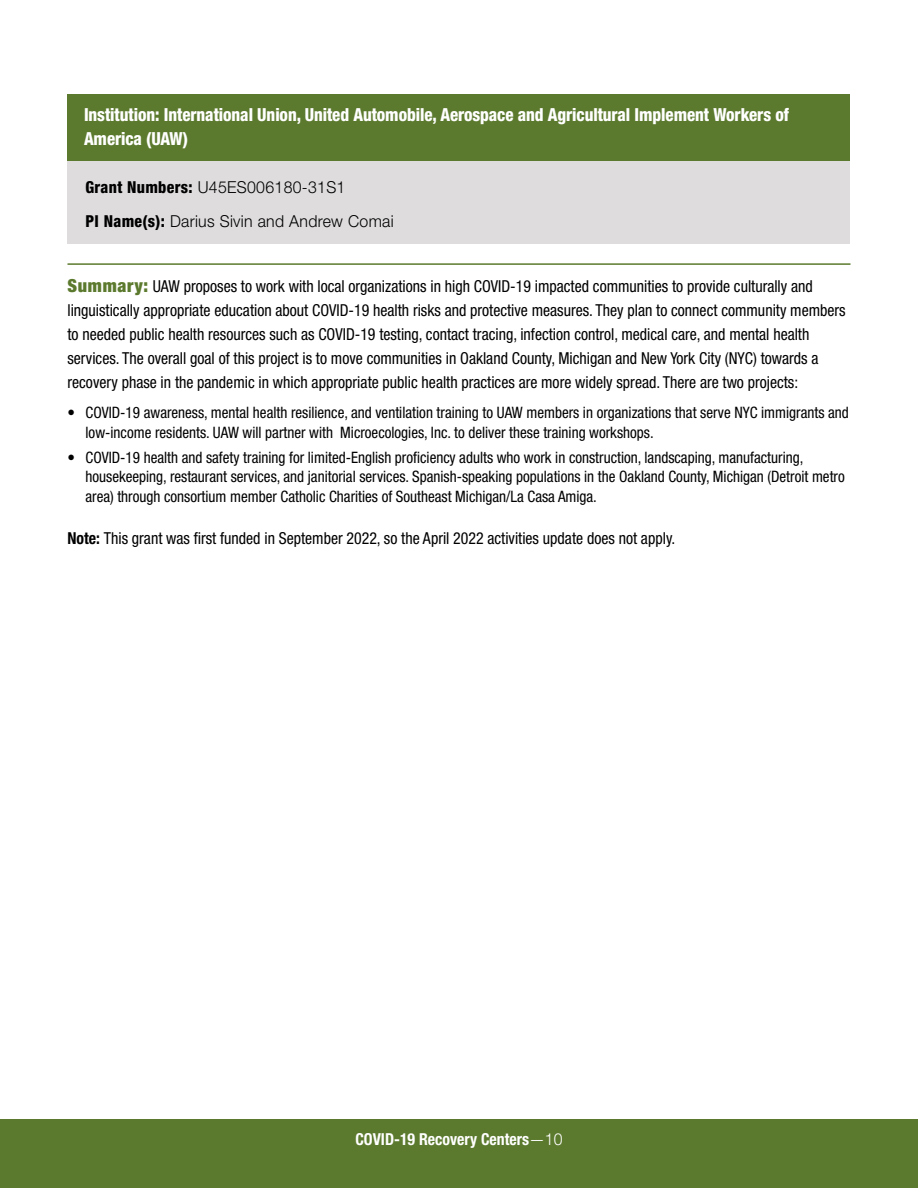
<style>
.page{position:relative;width:918px;height:1188px;background:#fff}
.page>*{position:absolute;margin:0;border:0;box-sizing:border-box;transform-origin:0 0}
.t1{font:800 condensed 18px/24px "Helvetica Neue LT Std";letter-spacing:-.005em;color:#fff;scale:.94 1}
.Body_Colon{font:condensed 16.5px/24px "Helvetica Neue LT Std";color:#000;scale:.96 1}
.Body_no_colon{font:condensed 16.5px "Helvetica Neue LT Std";color:#000;scale:.96 1}
.t2{font:300 16.5px "Helvetica Neue LT Std";letter-spacing:.02em;color:#000;scale:.96 1}
.t3{font:700 condensed 16.5px "Helvetica Neue LT Std";color:#fff;scale:.96 1}
.Table_Body_Bullets{font:condensed 15.75px/19.5px "Helvetica Neue LT Std";color:#000;scale:.96 1}
.s1{font-weight:800;font-stretch:condensed}
.s2{font-weight:900;font-size:18px;color:#5c7a2e}
.s3{font-weight:700}
.s4{font-weight:300;font-stretch:normal}
</style>
<div class="page">
<div style="left:0;top:1119px;width:918px;height:69px;background:#5c7a2e"></div>
<div style="left:68px;top:94px;width:782px;height:67px;background:#5c7a2e"></div>
<div style="left:68px;top:161px;width:782px;height:48px;background:#dedcdd"></div>
<div style="left:68px;top:195px;width:782px;height:49px;background:#dedcdd"></div>
<hr style="left:68px;top:263px;width:782px;height:2px;background:#5c7a2e">
<h3 class="t1" style="left:84px;top:102px;width:751px">Institution: International Union, United Automobile, Aerospace and Agricultural Implement Workers of<br>America (UAW)</h3>
<p class="t2" style="left:86px;top:177px;width:272px"><span class="s1">Grant Numbers:</span> U45ES006180-31S1</p>
<p class="t2" style="left:86px;top:211px;width:322px"><span class="s1">PI Name(s):</span> Darius Sivin and Andrew Comai</p>
<p class="Body_Colon" style="left:68px;top:274px;width:812px"><span class="s2">Summary:</span> UAW proposes to work with local organizations in high COVID-19 impacted communities to provide culturally and linguistically appropriate education about COVID-19 health risks and protective measures. They plan to connect community members to needed public health resources such as COVID-19 testing, contact tracing, infection control, medical care, and mental health services. The overall goal of this project is to move communities in Oakland County, Michigan and New York City (NYC) towards a recovery phase in the pandemic in which appropriate public health practices are more widely spread. There are two projects:</p>
<p class="Table_Body_Bullets" style="left:86px;top:403px;width:797px;text-indent:-18px">• COVID-19 awareness, mental health resilience, and ventilation training to UAW members in organizations that serve NYC immigrants and low-income residents. UAW will partner with Microecologies, Inc. to deliver these training workshops.</p>
<p class="Table_Body_Bullets" style="left:86px;top:447px;width:792px;text-indent:-18px">• COVID-19 health and safety training for limited-English proficiency adults who work in construction, landscaping, manufacturing, housekeeping, restaurant services, and janitorial services. Spanish-speaking populations in the Oakland County, Michigan (Detroit metro area) through consortium member Catholic Charities of Southeast Michigan/La Casa Amiga.</p>
<p class="Body_no_colon" style="left:68px;top:529px;width:635px"><span class="s3">Note:</span> This grant was first funded in September 2022, so the April 2022 activities update does not apply.</p>
<p class="t3" style="left:355px;top:1129px;width:217px">COVID-19 Recovery Centers<span class="s4">—10</span></p>
</div>
